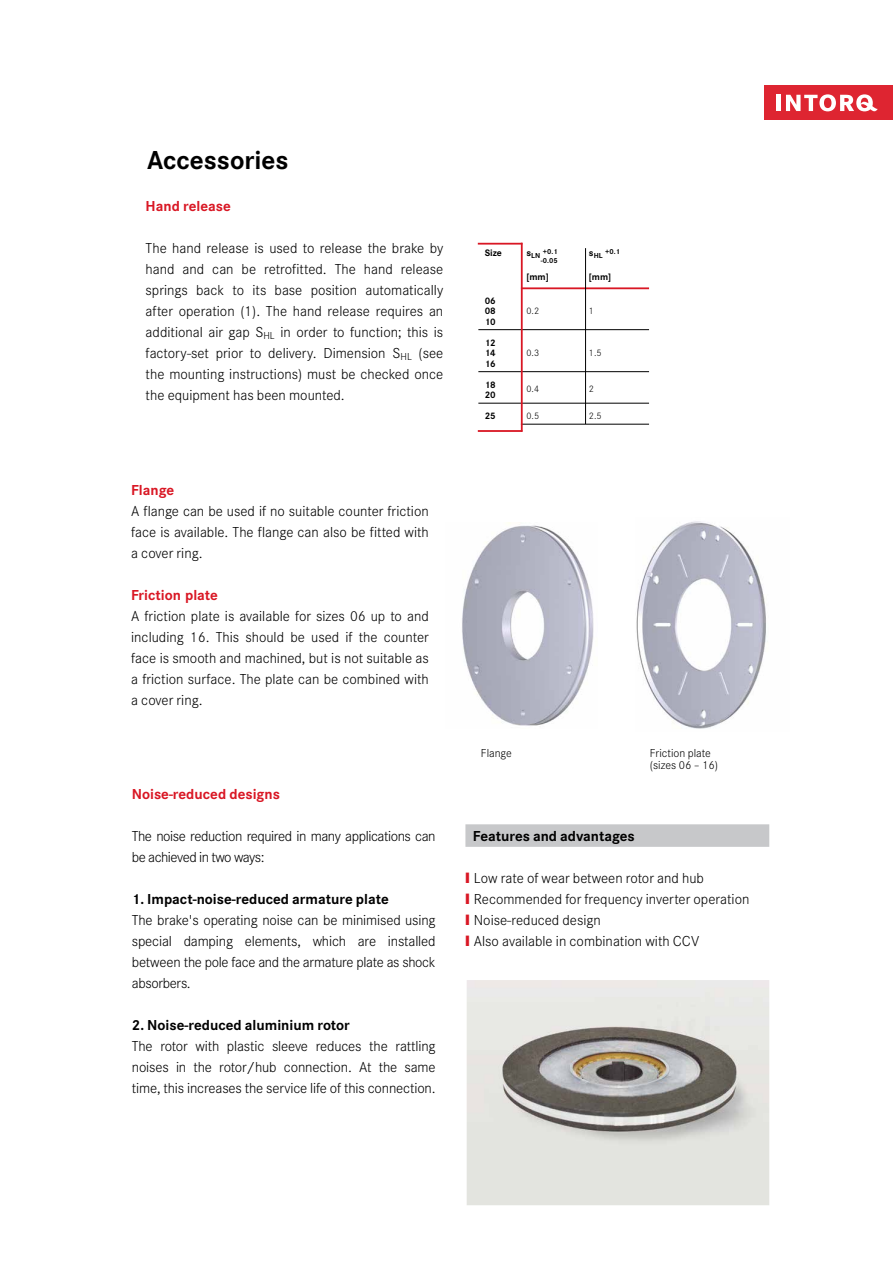
<style>
.page{position:relative;width:893px;height:1263px;background:#fff}
.page>*{position:absolute;margin:0;border:0;box-sizing:border-box;transform-origin:0 0}
.t1{font:700 27px "INTORQ Cor";color:#000}
.t2{font:300 15px/21px "INTORQ Cor";color:#000;text-align:justify}
.t3{font:700 15px "INTORQ Cor";color:#000}
.t4{font:300 15px/21px "INTORQ Cor";letter-spacing:-.03em;color:#000}
.t5{font:700 15px "INTORQ Cor";color:#d91724}
.t6{font:300 12px/12px "INTORQ Cor";color:#000}
.t7{font:700 9.75px/21px "INTORQ Cor";color:#000}
.t8{font:300 9.75px "INTORQ Cor";color:#000}
.t9{font:700 7.5px "INTORQ Cor";color:#000}
.s1{color:#d91724}
</style>
<div class="page">
<div style="left:764px;top:85px;width:129px;height:34px;background:#de2531"></div>
<hr style="left:776px;top:95px;width:4px;height:16px;background:#fff">
<svg style="left:786px;top:94px;width:92px;height:18px"></svg>
<hr style="left:521px;top:287px;width:128px;height:2px;background:#d91724">
<hr style="left:478px;top:329px;width:171px;height:1px;background:#000">
<hr style="left:478px;top:371px;width:171px;height:1px;background:#000">
<hr style="left:478px;top:403px;width:171px;height:1px;background:#000">
<hr style="left:521px;top:424px;width:128px;height:1px;background:#000">
<hr style="left:585px;top:248px;width:1px;height:176px;background:#000">
<hr style="left:478px;top:243px;width:44px;height:2px;background:#d91724">
<hr style="left:478px;top:430px;width:44px;height:2px;background:#d91724">
<hr style="left:521px;top:243px;width:2px;height:189px;background:#d91724">
<img style="left:462px;top:522px;width:132px;height:204px">
<img style="left:636px;top:521px;width:130px;height:208px">
<div style="left:465px;top:824px;width:304px;height:23px;background:#c7c8ca"></div>
<img style="left:467px;top:980px;width:302px;height:225px">
<h1 class="t1" style="left:147px;top:145px;width:143px">Accessories</h1>
<p class="t5" style="left:146px;top:198px;width:87px">Hand release</p>
<p class="t2" style="left:146px;top:238px;width:299px">The hand release is used to release the brake by hand and can be retrofitted. The hand release springs back to its base position automatically after operation (1). The hand release requires an additional air gap S<sub>HL</sub> in order to function; this is factory-set prior to delivery. Dimension S<sub>HL</sub> (see the mounting instructions) must be checked once the equipment has been mounted.</p>
<p class="t7" style="left:485px;top:243px;width:19px">Size</p>
<p class="t9" style="left:526px;top:251px;width:15px"><sup>s</sup>LN</p>
<p class="t9" style="left:543px;top:247px;width:16px">+0.1</p>
<p class="t9" style="left:605px;top:247px;width:16px">+0.1</p>
<p class="t9" style="left:589px;top:251px;width:15px"><sup>s</sup>HL</p>
<p class="t9" style="left:541px;top:256px;width:18px">-0.05</p>
<p class="t7" style="left:526px;top:266px;width:24px">[mm]</p>
<p class="t7" style="left:589px;top:266px;width:24px">[mm]</p>
<p class="t7" style="left:485px;top:295px;width:13px;line-height:10.5px">06<br>08</p>
<p class="t8" style="left:526px;top:306px;width:14px">0.2</p>
<p class="t8" style="left:589px;top:306px;width:7px">1</p>
<p class="t7" style="left:485px;top:311px;width:13px">10<br>12</p>
<p class="t7" style="left:485px;top:343px;width:13px">14</p>
<p class="t8" style="left:526px;top:348px;width:14px">0.3</p>
<p class="t8" style="left:589px;top:348px;width:14px">1.5</p>
<p class="t7" style="left:485px;top:353px;width:13px">16<br>18</p>
<p class="t8" style="left:526px;top:383px;width:14px">0.4</p>
<p class="t8" style="left:589px;top:383px;width:7px">2</p>
<p class="t7" style="left:485px;top:385px;width:13px">20<br>25</p>
<p class="t8" style="left:526px;top:411px;width:14px">0.5</p>
<p class="t8" style="left:589px;top:411px;width:14px">2.5</p>
<p class="t5" style="left:131px;top:481px;width:45px">Flange</p>
<p class="t2" style="left:131px;top:500px;width:299px">A flange can be used if no suitable counter friction face is available. The flange can also be fitted with a cover ring.</p>
<p class="t5" style="left:131px;top:586px;width:88px">Friction plate</p>
<p class="t2" style="left:131px;top:605px;width:299px">A friction plate is available for sizes 06 up to and including 16. This should be used if the counter face is smooth and machined, but is not suitable as a friction surface. The plate can be combined with a cover ring.</p>
<p class="t5" style="left:132px;top:786px;width:150px">Noise-reduced designs</p>
<p class="t4" style="left:132px;top:826px;width:305px">The noise reduction required in many applications can be achieved in two ways:</p>
<p class="t3" style="left:132px;top:891px;width:258px">1. Impact-noise-reduced armature plate</p>
<p class="t2" style="left:132px;top:910px;width:305px">The brake's operating noise can be minimised using special damping elements, which are installed between the pole face and the armature plate as shock absorbers.</p>
<p class="t3" style="left:132px;top:1017px;width:220px">2. Noise-reduced aluminium rotor</p>
<p class="t2" style="left:132px;top:1036px;width:305px">The rotor with plastic sleeve reduces the rattling noises in the rotor/hub connection. At the same time, this increases the service life of this connection.</p>
<p class="t6" style="left:481px;top:747px;width:32px">Flange</p>
<p class="t6" style="left:650px;top:747px;width:70px">Friction plate (sizes 06 – 16)</p>
<p class="t3" style="left:473px;top:828px;width:164px">Features and advantages</p>
<p class="t2" style="left:465px;top:868px;width:286px;text-align:left"><span class="s1">❙</span> Low rate of wear between rotor and hub<br><span class="s1">❙</span> Recommended for frequency inverter operation <span class="s1">❙</span> Noise-reduced design<br><span class="s1">❙</span> Also available in combination with CCV</p>
</div>
